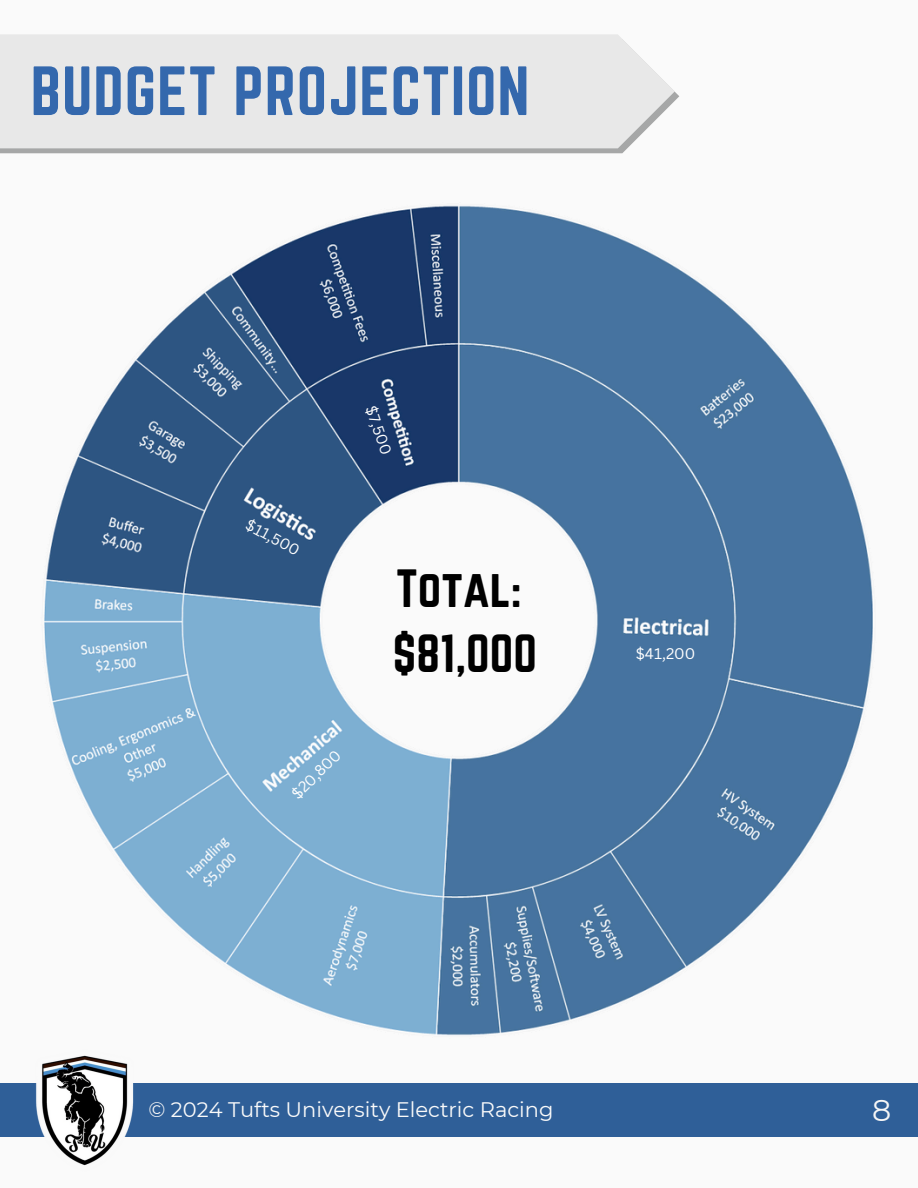
<style>
.page{position:relative;width:918px;height:1188px;background:#fafafa}
.page>*{position:absolute;margin:0;border:0;box-sizing:border-box;transform-origin:0 0}
.t1{font:60.75px "Norwester";letter-spacing:.015em;color:#3468ad}
.t2{font:47.1px/64.9px "Norwester";color:#000}
.t3{font:30px "Montserrat";color:#f6f6f6}
.t4{font:21px "Montserrat";color:#fafafa}
.t5{font:15px "Canva Sans";color:#fff}
</style>
<div class="page">
<div style="left:0;top:1084px;width:918px;height:53px;background:#2f5f98"></div>
<img style="left:31px;top:1055px;width:108px;height:111px">
<svg style="left:0;top:92px;width:679px;height:61px;background:#b5b5b5"></svg>
<div style="left:0;top:34px;width:675px;height:114px;background:#e8e8e8"></div>
<img style="left:44px;top:205px;width:829px;height:831px">
<p class="t1" style="left:31px;top:54px;width:500px">BUDGET PROJECTION</p>
<p class="t5" style="left:252px;top:514px;width:61px;rotate:29deg">$11,500</p>
<h3 class="t5" style="left:381px;top:403px;width:52px;rotate:71deg">$7,500</h3>
<h2 class="t2" style="left:393px;top:555px;width:146px">Total: $81,000</h2>
<p class="t5" style="left:287px;top:789px;width:64px;rotate:-45deg">$20,800</p>
<p class="t5" style="left:636px;top:643px;width:61px">$41,200</p>
<p class="t4" style="left:148px;top:1097px;width:407px">© 2024 Tufts University Electric Racing</p>
<p class="t3" style="left:872px;top:1092px;width:21px">8</p>
</div>
